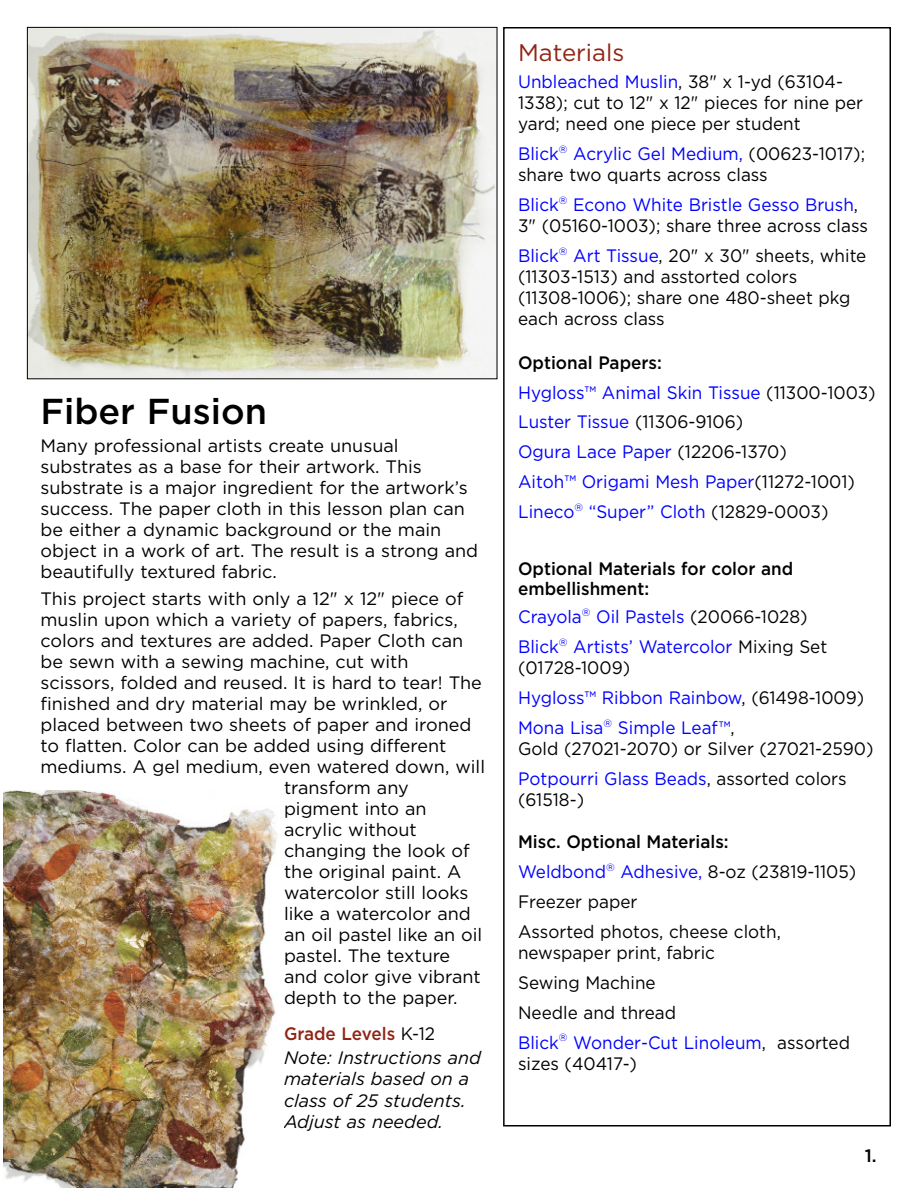
<style>
.page{position:relative;width:918px;height:1188px;background:#fff}
.page>*{position:absolute;margin:0;border:0;box-sizing:border-box;transform-origin:0 0}
.t1{font:500 36px "Gotham";color:#000}
.t2{font:24px "Gotham";color:#902515}
.t3{font:18px/21px "Gotham";color:#000}
.t4{font:18px/21px "Gotham";color:#000;scale:.95 1}
.t5{font:18px/30px "Gotham";color:#00f;scale:.95 1}
.t6{font:italic 18px/21.6px "Gotham";color:#000}
.t7{font:500 18px/19.5px "Gotham";color:#000;scale:.95 1}
.t8{font:500 18px "Gotham";color:#000}
.s1{font-weight:500;font-style:normal;color:#902515}
.s2{font-style:normal}
.s3{color:#00f}
.s4{font-weight:500;color:#000}
.s5{color:#000}
.s6{font-weight:500}
</style>
<div class="page">
<div style="left:503px;top:27px;width:388px;height:1099px;border:2px solid #000"></div>
<img style="left:29px;top:29px;width:466px;height:348px">
<img style="left:3px;top:790px;width:275px;height:398px">
<h1 class="t1" style="left:40px;top:391px;width:228px">Fiber Fusion</h1>
<p class="t3" style="left:40px;top:435px;width:439px">Many professional artists create unusual substrates as a base for their artwork. This substrate is a major ingredient for the artwork’s success. The paper cloth in this lesson plan can be either a dynamic background or the main object in a work of art. The result is a strong and beautifully textured fabric.</p>
<p class="t3" style="left:40px;top:588px;width:424px">This project starts with only a 12" x 12" piece of</p>
<p class="t3" style="left:40px;top:609px;width:419px">muslin upon which a variety of papers, fabrics,</p>
<p class="t3" style="left:40px;top:630px;width:424px">colors and textures are added. Paper Cloth can</p>
<p class="t3" style="left:41px;top:651px;width:370px">be sewn with a sewing machine, cut with</p>
<p class="t3" style="left:40px;top:672px;width:443px">scissors, folded and reused. It is hard to tear! The</p>
<p class="t3" style="left:40px;top:693px;width:408px">finished and dry material may be wrinkled, or</p>
<p class="t3" style="left:40px;top:714px;width:432px">placed between two sheets of paper and ironed</p>
<p class="t3" style="left:40px;top:735px;width:408px">to flatten. Color can be added using different</p>
<p class="t3" style="left:40px;top:756px;width:446px">mediums. A gel medium, even watered down, will</p>
<p class="t3" style="left:284px;top:777px;width:126px">transform any</p>
<p class="t3" style="left:284px;top:798px;width:144px">pigment into an</p>
<p class="t3" style="left:284px;top:819px;width:134px">acrylic without</p>
<p class="t3" style="left:284px;top:840px;width:187px">changing the look of</p>
<p class="t3" style="left:284px;top:861px;width:179px">the original paint. A</p>
<p class="t3" style="left:284px;top:882px;width:186px">watercolor still looks</p>
<p class="t3" style="left:284px;top:903px;width:188px">like a watercolor and</p>
<p class="t3" style="left:284px;top:924px;width:200px">an oil pastel like an oil</p>
<p class="t3" style="left:284px;top:945px;width:168px">pastel. The texture</p>
<p class="t3" style="left:284px;top:966px;width:198px">and color give vibrant</p>
<p class="t3" style="left:284px;top:987px;width:175px">depth to the paper.</p>
<p class="t6" style="left:284px;top:1021px;width:199px;line-height:24px"><span class="s1">Grade Levels</span> <span class="s2">K-12<br></span>Note: Instructions and</p>
<p class="t6" style="left:284px;top:1068px;width:187px">materials based on a class of 25 students.<br>Adjust as needed.</p>
<h2 class="t2" style="left:518px;top:39px;width:108px">Materials</h2>
<p class="t4" style="left:518px;top:72px;width:365px"><span class="s3">Unbleached Muslin</span>, 38" x 1-yd (63104-<br>1338); cut to 12" x 12" pieces for nine per yard; need one piece per student</p>
<p class="t4" style="left:518px;top:143px;width:367px"><span class="s3">Blick</span><sup>®</sup> <span class="s3">Acrylic Gel Medium,</span> (00623-1017); share two quarts across class</p>
<p class="t4" style="left:518px;top:194px;width:370px"><span class="s3">Blick</span><sup>®</sup> <span class="s3">Econo White Bristle Gesso Brush</span>,<br>3" (05160-1003); share three across class</p>
<p class="t4" style="left:518px;top:245px;width:368px"><span class="s3">Blick</span><sup>®</sup> <span class="s3">Art Tissue</span>, 20" x 30" sheets, white (11303-1513) and asstorted colors (11308-1006); share one 480-sheet pkg each across class</p>
<p class="t5" style="left:518px;top:347px;width:378px"><span class="s4">Optional Papers:<br></span>Hygloss™ Animal Skin Tissue <span class="s5">(11300-1003)<br></span>Luster Tissue <span class="s5">(11306-9106)<br></span>Ogura Lace Paper <span class="s5">(12206-1370)<br></span>Aitoh™ Origami Mesh Paper<span class="s5">(11272-1001)<br></span>Lineco<sup>®</sup> “Super” Cloth <span class="s5">(12829-0003)</span></p>
<p class="t7" style="left:518px;top:559px;width:291px">Optional Materials for color and embellishment:</p>
<p class="t5" style="left:518px;top:602px;width:327px">Crayola<sup>®</sup> Oil Pastels <span class="s5">(20066-1028)<br></span>Blick<sup>®</sup> Artists’ Watercolor <span class="s5">Mixing Set</span></p>
<p class="t5" style="left:518px;top:653px;width:366px"><span class="s5">(01728-1009)<br></span>Hygloss™ Ribbon Rainbow<span class="s5">, (61498-1009)<br></span>Mona Lisa<sup>®</sup> Simple Leaf™<span class="s5">,</span></p>
<p class="t4" style="left:518px;top:734px;width:376px;line-height:30px">Gold (27021-2070) or Silver (27021-2590)<br><span class="s3">Potpourri Glass Beads</span>, assorted colors</p>
<p class="t4" style="left:518px;top:789px;width:71px">(61518-)</p>
<p class="t4" style="left:518px;top:827px;width:358px;line-height:30px"><span class="s6">Misc. Optional Materials:<br></span><span class="s3">Weldbond</span><sup>®</sup> <span class="s3">Adhesive,</span> 8-oz (23819-1105)<br>Freezer paper<br>Assorted photos, cheese cloth,</p>
<p class="t4" style="left:518px;top:938px;width:351px;line-height:30px">newspaper print, fabric<br>Sewing Machine<br>Needle and thread<br><span class="s3">Blick</span><sup>®</sup> <span class="s3">Wonder-Cut Linoleum</span>, assorted</p>
<p class="t4" style="left:518px;top:1053px;width:127px">sizes (40417-)</p>
<p class="t8" style="left:865px;top:1145px;width:13px">1.</p>
</div>
